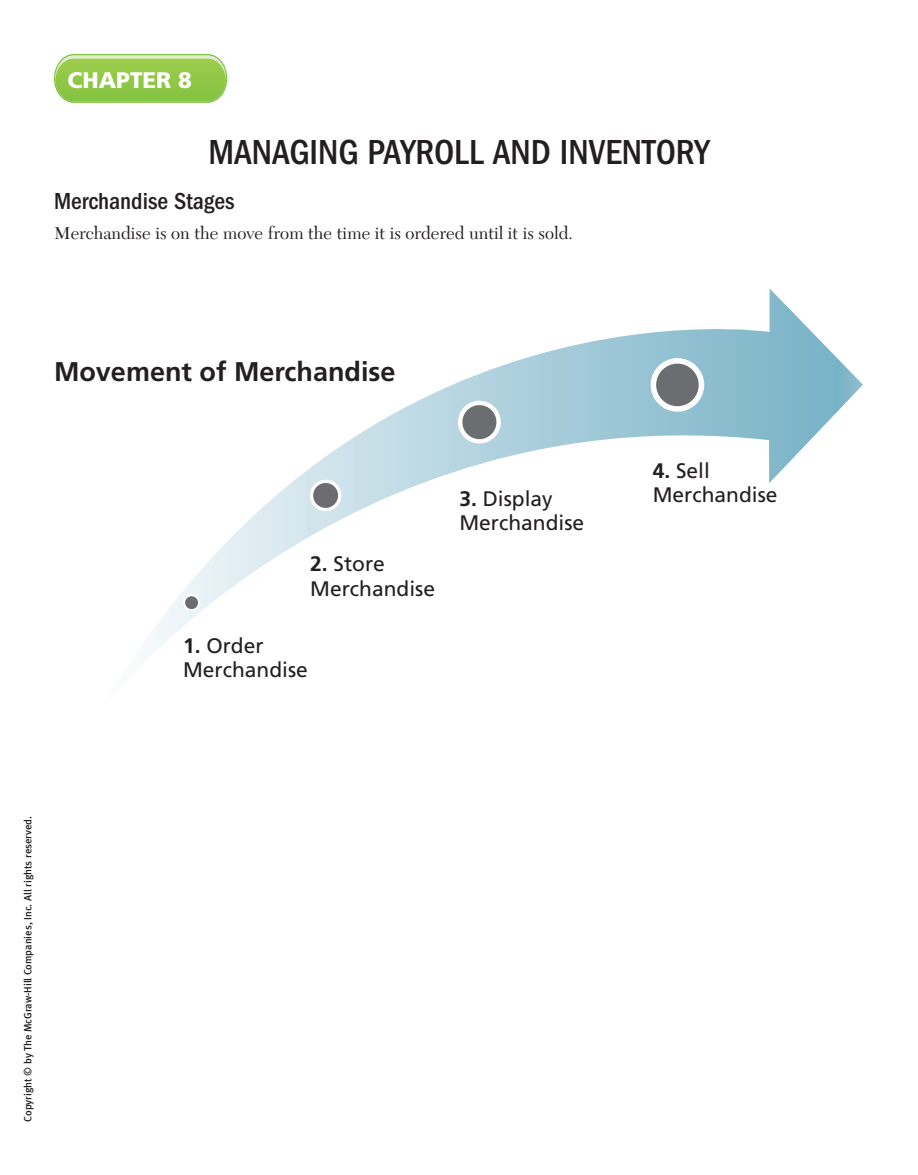
<style>
.page{position:relative;width:918px;height:1175px;background:#fff}
.page>*{position:absolute;margin:0;border:0;box-sizing:border-box;transform-origin:0 0}
.t1{font:500 condensed 36px "ITC Franklin Gothic Std";color:#231f20}
.t2{font:700 27px "Frutiger LT Std";color:#231f20}
.t3{font:500 condensed 24px "ITC Franklin Gothic Std";color:#231f20}
.t4{font:900 22.5px "Frutiger LT Std";color:#fff}
.t5{font:21px/24px "Frutiger LT Std";color:#231f20}
.t6{font:18px "New Caledonia LT Std";color:#231f20}
.t7{font:500 10.5px "Meta LF";color:#231f20}
.s1{font-weight:700}
</style>
<div class="page">
<svg style="left:54px;top:54px;width:173px;height:49px;background:#9acc59"></svg>
<svg style="left:151px;top:288px;width:712px;height:367px"></svg>
<div style="left:653px;top:361px;width:48px;height:48px;background:#6c6d70;border-radius:50%"></div>
<div style="left:651px;top:358px;width:53px;height:54px;border:5px solid #fff;border-radius:50%"></div>
<div style="left:460px;top:403px;width:39px;height:38px;background:#6c6d70;border-radius:50%"></div>
<div style="left:458px;top:401px;width:43px;height:42px;border:4px solid #fff;border-radius:50%"></div>
<div style="left:312px;top:481px;width:28px;height:28px;background:#6c6d70;border-radius:50%"></div>
<div style="left:310px;top:480px;width:31px;height:31px;border:3px solid #fff;border-radius:50%"></div>
<div style="left:184px;top:595px;width:15px;height:15px;background:#6c6d70;border-radius:50%"></div>
<div style="left:183px;top:594px;width:17px;height:17px;border:2px solid #fff;border-radius:50%"></div>
<p class="t4" style="left:68px;top:70px;width:126px">CHAPTER 8</p>
<p class="t1" style="left:208px;top:138px;width:503px">MANAGING PAYROLL AND INVENTORY</p>
<p class="t3" style="left:54px;top:192px;width:182px">Merchandise Stages</p>
<p class="t6" style="left:54px;top:225px;width:520px">Merchandise is on the move from the time it is ordered until it is sold.</p>
<p class="t2" style="left:54px;top:360px;width:343px">Movement of Merchandise</p>
<p class="t5" style="left:310px;top:553px;width:126px"><span class="s1">2.</span> Store<br>Merchandise</p>
<p class="t5" style="left:183px;top:634px;width:126px"><span class="s1">1.</span> Order<br>Merchandise</p>
<p class="t5" style="left:459px;top:487px;width:126px"><span class="s1">3.</span> Display<br>Merchandise</p>
<p class="t5" style="left:653px;top:459px;width:126px"><span class="s1">4.</span> Sell<br>Merchandise</p>
<p class="t7" style="left:24px;top:1121px;width:307px;rotate:-90deg">Copyright © by The McGraw-Hill Companies, Inc. All rights reserved.</p>
</div>
